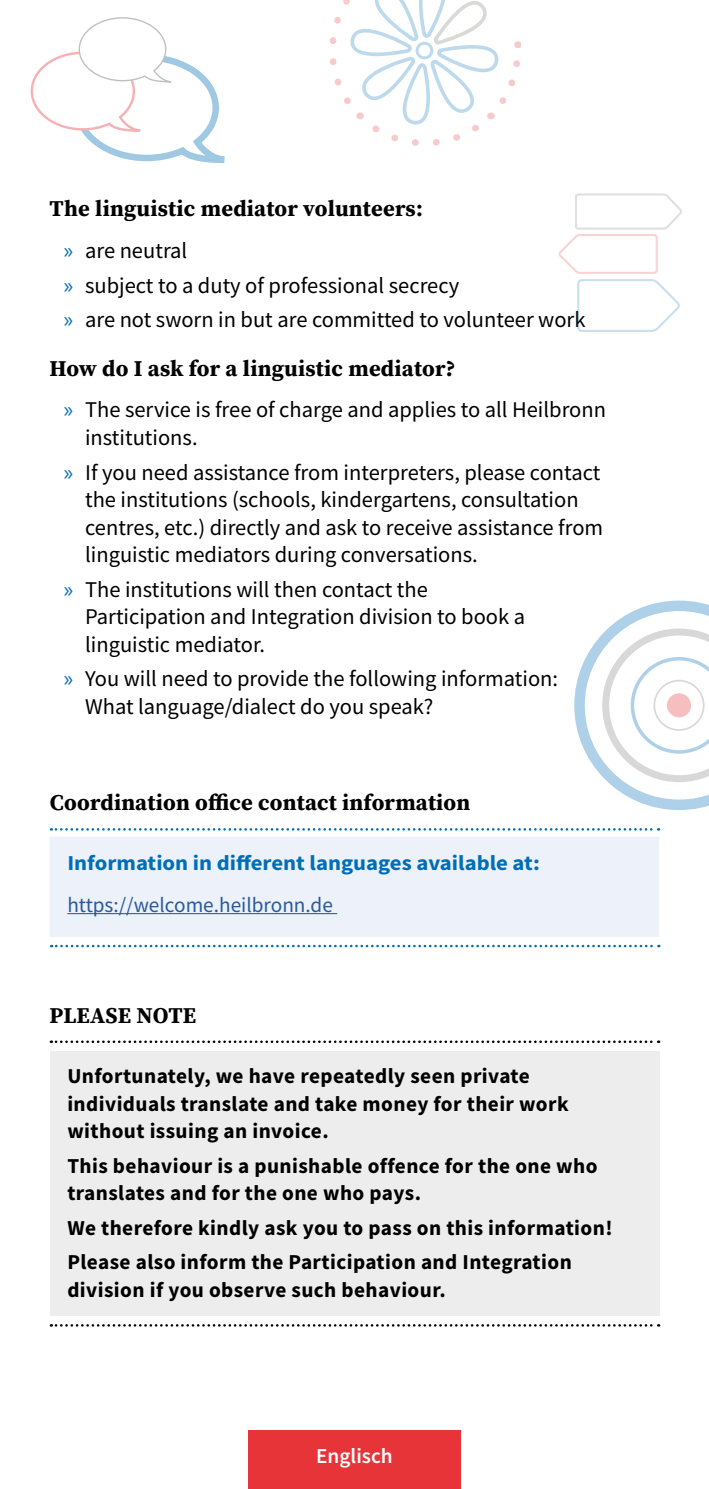
<style>
.page{position:relative;width:709px;height:1489px;background:#fff}
.page>*{position:absolute;margin:0;border:0;box-sizing:border-box;transform-origin:0 0}
.t1{font:22.5px/27.5px "Source Sans Pro";color:#000}
.t2{font:700 22.5px "Source Serif Pro";letter-spacing:.01em;color:#000}
.t3{font:700 21.25px/27.5px "Source Sans Pro";letter-spacing:.02em;color:#000}
.t4{font:700 21.25px "Source Sans Pro";color:#006eb7;scale:1.07 1}
.t5{font:21.25px "Source Sans Pro";color:#275b9b}
.t6{font:600 21.25px "Source Sans Pro";color:#fff}
.s1{font-family:"Myriad Pro";color:#006eb7}
</style>
<div class="page">
<div style="left:50px;top:836px;width:609px;height:100px;background:#edf1fa"></div>
<svg style="left:51px;top:944px;width:608px;height:3px"></svg>
<svg style="left:51px;top:828px;width:608px;height:2px"></svg>
<div style="left:50px;top:1051px;width:609px;height:264px;background:#ededed"></div>
<svg style="left:51px;top:1040px;width:608px;height:2px"></svg>
<svg style="left:51px;top:1324px;width:608px;height:2px"></svg>
<hr style="left:67px;top:913px;width:270px;height:1px;background:#275b9b">
<svg style="left:31px;top:17px;width:194px;height:146px"></svg>
<svg style="left:558px;top:193px;width:124px;height:139px"></svg>
<svg style="left:329px;top:0;width:192px;height:146px"></svg>
<svg style="left:574px;top:600px;width:135px;height:210px"></svg>
<div style="left:667px;top:693px;width:24px;height:24px;background:#f7bec0;border-radius:50%"></div>
<div style="left:248px;top:1430px;width:213px;height:58px;background:#e73439"></div>
<p class="t2" style="left:50px;top:193px;width:374px">The linguistic mediator volunteers:</p>
<p class="t1" style="left:64px;top:233px;width:523px;line-height:34.5px"><span class="s1">»</span> are neutral<br><span class="s1">»</span> subject to a duty of professional secrecy<br><span class="s1">»</span> are not sworn in but are committed to volunteer work</p>
<p class="t2" style="left:50px;top:352px;width:407px">How do I ask for a linguistic mediator?</p>
<p class="t1" style="left:85px;top:396px;width:522px;text-indent:-21px"><span class="s1">»</span> The service is free of charge and applies to all Heilbronn institutions.</p>
<p class="t1" style="left:85px;top:458px;width:519px;text-indent:-21px"><span class="s1">»</span> If you need assistance from interpreters, please contact the institutions (schools, kindergartens, consultation centres, etc.) directly and ask to receive assistance from linguistic mediators during conversations.</p>
<p class="t1" style="left:85px;top:575px;width:441px;text-indent:-21px"><span class="s1">»</span> The institutions will then contact the<br>Participation and Integration division to book a linguistic mediator.</p>
<p class="t1" style="left:85px;top:665px;width:474px;text-indent:-21px"><span class="s1">»</span> You will need to provide the following information:<br>What language/dialect do you speak?</p>
<p class="t2" style="left:50px;top:787px;width:422px">Coordination office contact information</p>
<p class="t4" style="left:67px;top:848px;width:443px">Information in different languages available at:</p>
<p class="t5" style="left:67px;top:891px;width:267px">https://welcome.heilbronn.de</p>
<p class="t2" style="left:50px;top:999px;width:148px">PLEASE NOTE</p>
<p class="t3" style="left:67px;top:1061px;width:503px">Unfortunately, we have repeatedly seen private individuals translate and take money for their work without issuing an invoice.</p>
<p class="t3" style="left:67px;top:1151px;width:531px">This behaviour is a punishable offence for the one who translates and for the one who pays.</p>
<p class="t3" style="left:67px;top:1210px;width:546px;line-height:34.5px">We therefore kindly ask you to pass on this information!<br>Please also inform the Participation and Integration</p>
<p class="t3" style="left:67px;top:1275px;width:380px">division if you observe such behaviour.</p>
<p class="t6" style="left:316px;top:1441px;width:78px">Englisch</p>
</div>
